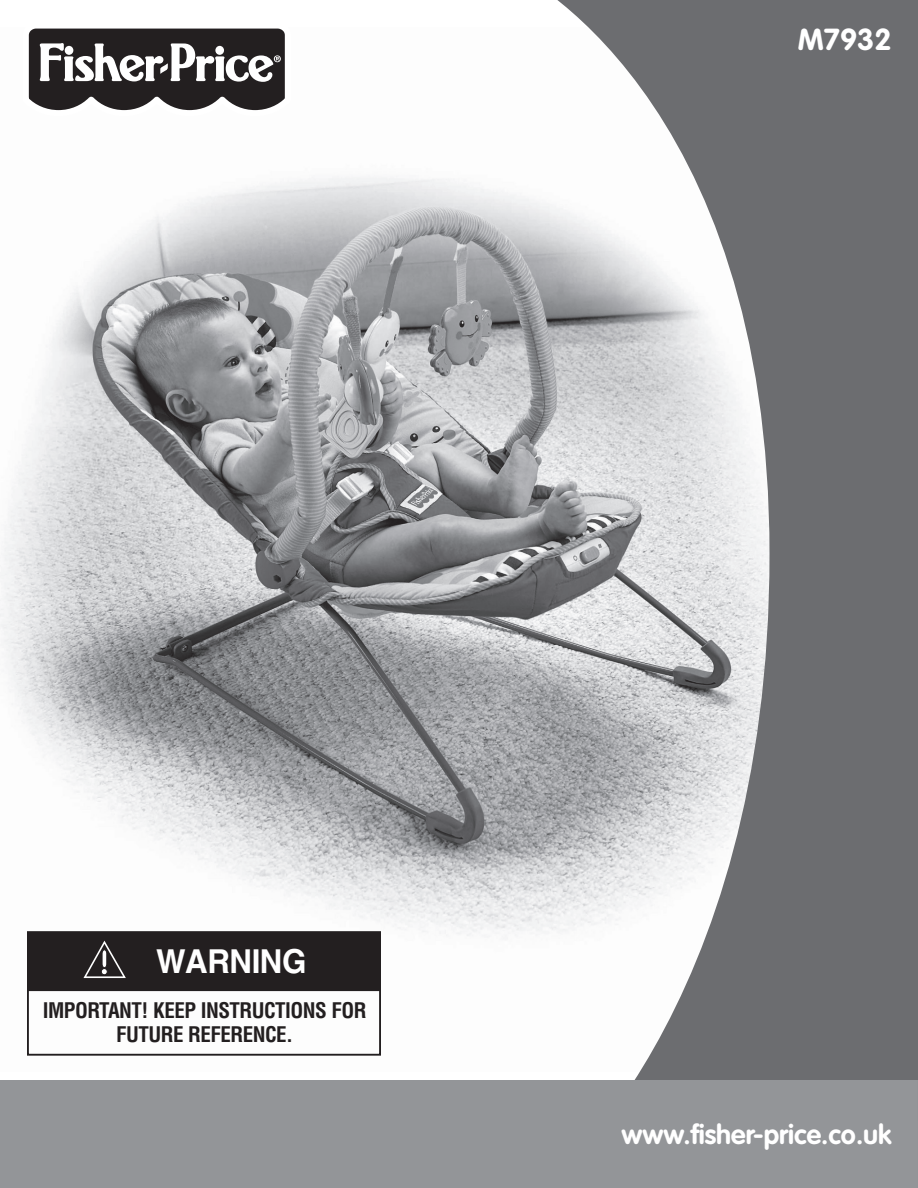
<style>
.page{position:relative;width:918px;height:1188px;background:#fff}
.page>*{position:absolute;margin:0;border:0;box-sizing:border-box;transform-origin:0 0}
.t1{font:700 33px "Helvetica LT Std";letter-spacing:-.015em;color:#fff;scale:.95 1}
.t2{font:700 30px "VAG Rounded Std";color:#fff}
.t3{font:700 27px "VAG Rounded Std";color:#fff}
.t4{font:700 condensed 21px/24px "Helvetica LT Std";letter-spacing:-.025em;color:#231f20;text-align:center}
</style>
<div class="page">
<img style="left:0;top:177px;width:505px;height:815px">
<svg style="left:28px;top:28px;width:257px;height:83px"></svg>
<div style="left:65px;top:46px;width:8px;height:9px;background:#fff;border-radius:50%"></div>
<div style="left:27px;top:933px;width:354px;height:123px;border:2px solid #231f20"></div>
<div style="left:28px;top:932px;width:352px;height:58px;background:#231f20"></div>
<div style="left:27px;top:931px;width:354px;height:60px;border:2px solid #231f20"></div>
<svg style="left:83px;top:940px;width:43px;height:38px"></svg>
<svg style="left:101px;top:968px;width:6px;height:7px"></svg>
<svg style="left:505px;top:0;width:413px;height:1080px;fill:#6c6d70"></svg>
<div style="left:0;top:1080px;width:918px;height:108px;background:#939598"></div>
<h2 class="t2" style="left:798px;top:27px;width:95px">M7932</h2>
<h1 class="t1" style="left:156px;top:950px;width:160px">WARNING</h1>
<p class="t4" style="left:43px;top:1001px;width:325px">IMPORTANT! KEEP INSTRUCTIONS FOR<br>FUTURE REFERENCE.</p>
<p class="t3" style="left:622px;top:1123px;width:272px">www.fisher-price.co.uk</p>
</div>
